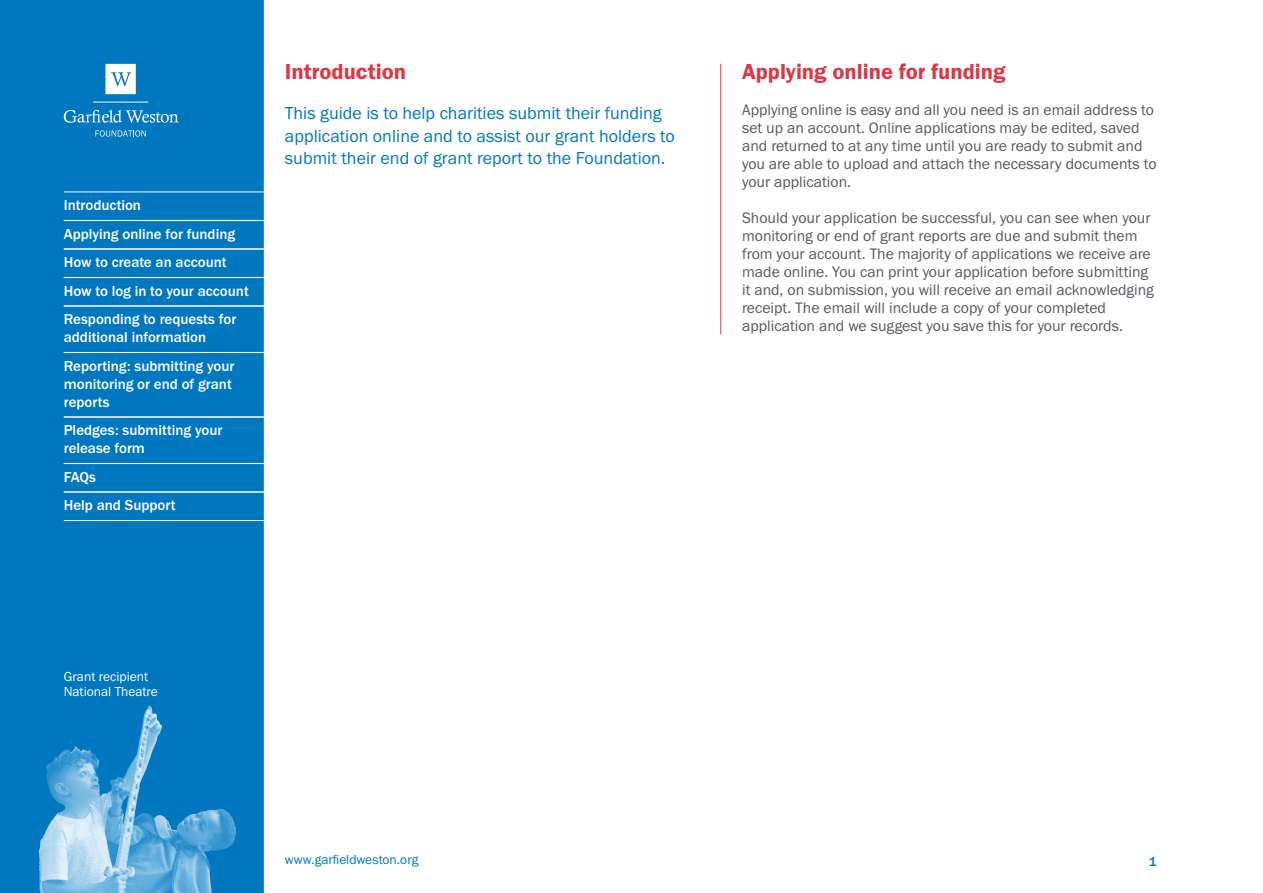
<style>
.page{position:relative;width:1263px;height:893px;background:#fff}
.page>*{position:absolute;margin:0;border:0;box-sizing:border-box;transform-origin:0 0}
.t1{font:22.5px "Franklin Gothic URW Dem";color:#e03643}
.t2{font:18px/22.5px "Franklin Gothic URW Boo";color:#0077bf}
.t3{font:15.75px/18px "Franklin Gothic URW Boo";color:#535860}
.t4{font:500 15px/28.5px "Franklin Gothic URW";color:#fff}
.t5{font:13.5px/15px "Franklin Gothic URW Boo";color:#fff}
.t6{font:13.5px "Franklin Gothic URW Boo";color:#0077bf}
.t7{font:500 13.5px "Franklin Gothic URW";color:#0077bf}
</style>
<div class="page">
<hr style="left:720px;top:64px;width:1px;height:270px;background:#e03643">
<div style="left:0;top:0;width:264px;height:893px;background:#0077bf"></div>
<hr style="left:93px;top:102px;width:55px;height:1px;background:#fff">
<svg style="left:105px;top:64px;width:31px;height:30px"></svg>
<svg style="left:64px;top:110px;width:114px;height:13px"></svg>
<svg style="left:95px;top:130px;width:51px;height:7px"></svg>
<hr style="left:64px;top:192px;width:200px;height:1px;background:#fff">
<hr style="left:64px;top:220px;width:200px;height:1px;background:#fff">
<hr style="left:64px;top:249px;width:200px;height:1px;background:#fff">
<hr style="left:64px;top:277px;width:200px;height:1px;background:#fff">
<hr style="left:64px;top:306px;width:200px;height:1px;background:#fff">
<hr style="left:64px;top:352px;width:200px;height:1px;background:#fff">
<hr style="left:64px;top:417px;width:200px;height:1px;background:#fff">
<hr style="left:64px;top:463px;width:200px;height:1px;background:#fff">
<hr style="left:64px;top:492px;width:200px;height:1px;background:#fff">
<hr style="left:64px;top:520px;width:200px;height:1px;background:#fff">
<img style="left:39px;top:705px;width:197px;height:188px">
<p class="t4" style="left:64px;top:194px;width:187px">Introduction<br>Applying online for funding<br>How to create an account<br>How to log in to your account<br>Responding to requests for</p>
<p class="t4" style="left:64px;top:326px;width:172px">additional information<br>Reporting: submitting your</p>
<p class="t4" style="left:64px;top:377px;width:170px;line-height:18px">monitoring or end of grant reports</p>
<p class="t4" style="left:64px;top:424px;width:160px;line-height:18px">Pledges: submitting your release form</p>
<p class="t4" style="left:64px;top:465px;width:113px">FAQs<br>Help and Support</p>
<h1 class="t1" style="left:285px;top:64px;width:123px">Introduction</h1>
<p class="t2" style="left:285px;top:105px;width:391px">This guide is to help charities submit their funding application online and to assist our grant holders to submit their end of grant report to the Foundation.</p>
<p class="t5" style="left:64px;top:671px;width:96px">Grant recipient<br>National Theatre</p>
<h1 class="t1" style="left:742px;top:64px;width:265px">Applying online for funding</h1>
<p class="t3" style="left:742px;top:103px;width:416px">Applying online is easy and all you need is an email address to set up an account. Online applications may be edited, saved and returned to at any time until you are ready to submit and you are able to upload and attach the necessary documents to your application.</p>
<p class="t3" style="left:742px;top:211px;width:413px">Should your application be successful, you can see when your monitoring or end of grant reports are due and submit them from your account. The majority of applications we receive are made online. You can print your application before submitting it and, on submission, you will receive an email acknowledging receipt. The email will include a copy of your completed application and we suggest you save this for your records.</p>
<p class="t6" style="left:285px;top:855px;width:135px">www.garfieldweston.org</p>
<p class="t7" style="left:1149px;top:857px;width:9px">1</p>
</div>
